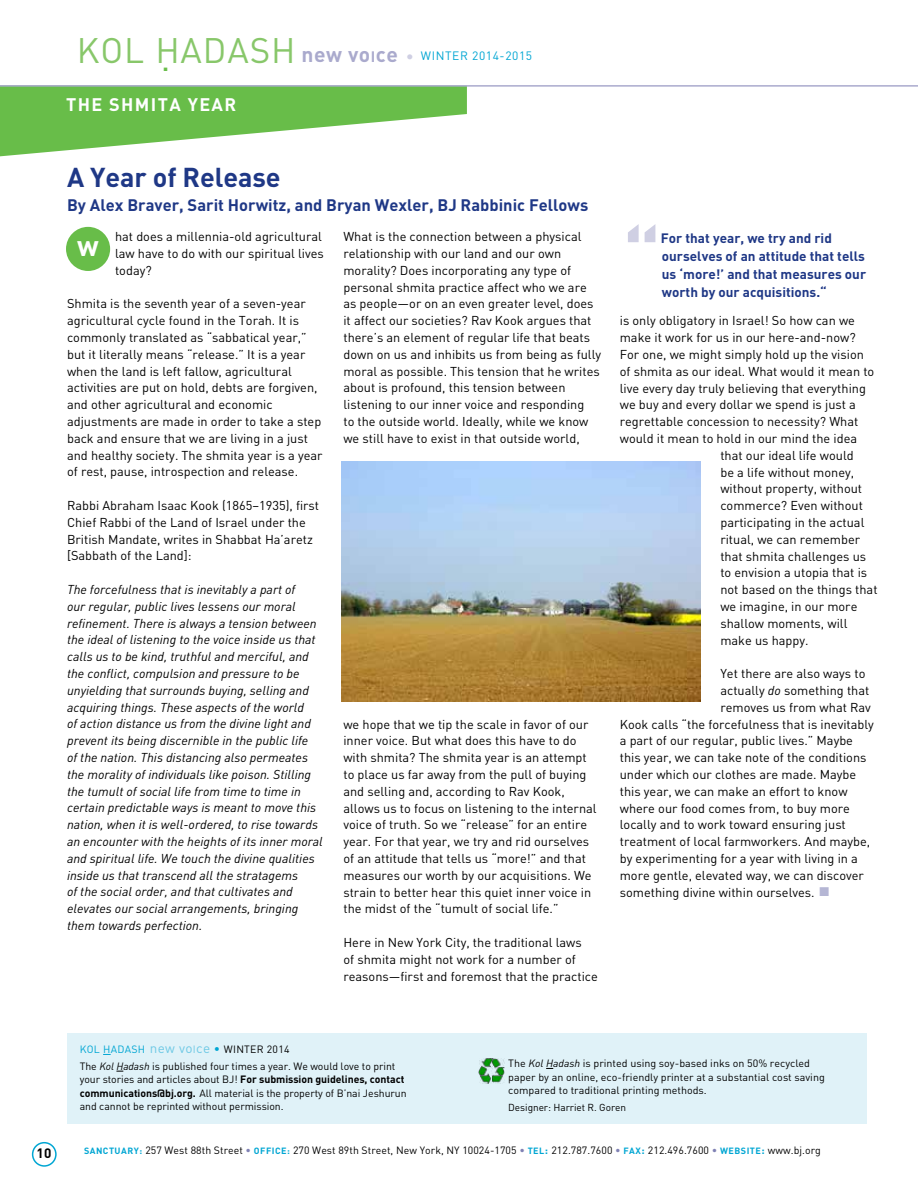
<style>
.page{position:relative;width:918px;height:1188px;background:#fff}
.page>*{position:absolute;margin:0;border:0;box-sizing:border-box;transform-origin:0 0}
.t1{font:700 79.5px "DIN";color:#cfcfe3}
.t2{font:36px "DIN";color:#68bd49}
.t3{font:35.1px "DIN";letter-spacing:.025em;color:#88c76a}
.t4{font:700 28.5px "DIN";color:#fff}
.t5{font:700 27px "DIN";letter-spacing:-.005em;color:#1f3886}
.t6{font:700 18px "DIN";letter-spacing:.075em;color:#fff}
.t7{font:700 16.5px "DIN";color:#1f3886}
.t8{font:700 13.5px/18px "DIN";color:#1f3886}
.t9{font:700 13.5px "DIN";color:#000}
.t10{font:12.75px/16.8px "DIN";color:#000}
.t11{font:italic 12.75px/16.8px "DIN";color:#000}
.t12{font:12px "DIN";letter-spacing:.05em;color:#00a6d3}
.t13{font:10.5px/13.5px "DIN";color:#000}
.t14{font:10.05px "DIN";letter-spacing:-.005em;color:#000}
.s1{font-weight:700;font-size:21px;color:#aaaacd}
.s2{font-weight:700;font-size:15px;color:#aaaacd}
.s3{font-size:15.45px;color:#cfcfe3}
.s4{font-style:italic}
.s5{color:#b5b6d4}
.s6{color:#00a6d3}
.s7{font-size:13.5px;color:#6ec9e5}
.s8{color:#6ec9e5}
.s9{font-size:12px;color:#00a6d3}
.s10{font-weight:700}
.s11{font-weight:700;font-size:9px;color:#00a6d3}
.s12{color:#7f81b4}
.s13{font-weight:700;color:#00a6d3}
</style>
<div class="page">
<div style="left:32px;top:1142px;width:25px;height:25px;border:2px solid #00a6d3;border-radius:50%"></div>
<div style="left:67px;top:1033px;width:800px;height:91px;background:#e0f2f8"></div>
<img style="left:478px;top:1058px;width:27px;height:25px">
<svg style="left:0;top:87px;width:467px;height:69px"></svg>
<div style="left:66px;top:227px;width:44px;height:44px;background:#68bd49;border-radius:50%"></div>
<hr style="left:0;top:85px;width:918px;height:2px;background:#aaaacd">
<img style="left:341px;top:461px;width:359px;height:240px">
<h3 class="t3" style="left:77px;top:28px;width:220px">KOL HADASH</h3>
<h2 class="t2" style="left:161px;top:35px;width:11px">.</h2>
<h3 class="t6" style="left:66px;top:93px;width:172px">THE SHMITA YEAR</h3>
<p class="t12" style="left:302px;top:49px;width:232px"><span class="s1">new vo</span><span class="s2">I</span><span class="s1">ce</span> <span class="s3">•</span> WINTER 2014-2015</p>
<h3 class="t5" style="left:67px;top:159px;width:215px">A Year of Release</h3>
<p class="t7" style="left:67px;top:194px;width:523px">By Alex Braver, Sarit Horwitz, and Bryan Wexler, BJ Rabbinic Fellows</p>
<p class="t10" style="left:115px;top:228px;width:210px">hat does a millennia-old agricultural law have to do with our spiritual lives today?</p>
<p class="t10" style="left:67px;top:295px;width:257px">Shmita is the seventh year of a seven-year agricultural cycle found in the Torah. It is commonly translated as “sabbatical year,” but it literally means “release.” It is a year when the land is left fallow, agricultural activities are put on hold, debts are forgiven, and other agricultural and economic adjustments are made in order to take a step back and ensure that we are living in a just and healthy society. The shmita year is a year of rest, pause, introspection and release.</p>
<p class="t10" style="left:67px;top:497px;width:254px">Rabbi Abraham Isaac Kook (1865–1935), first Chief Rabbi of the Land of Israel under the British Mandate, writes in Shabbat Ha’aretz [Sabbath of the Land]:</p>
<p class="t11" style="left:67px;top:581px;width:257px">The forcefulness that is inevitably a part of<br>our regular, public lives lessens our moral refinement. There is always a tension between the ideal of listening to the voice inside us that calls us to be kind, truthful and merciful, and the conflict, compulsion and pressure to be unyielding that surrounds buying, selling and acquiring things. These aspects of the world<br>of action distance us from the divine light and prevent its being discernible in the public life<br>of the nation. This distancing also permeates the morality of individuals like poison. Stilling the tumult of social life from time to time in certain predictable ways is meant to move this nation, when it is well-ordered, to rise towards an encounter with the heights of its inner moral and spiritual life. We touch the divine qualities inside us that transcend all the stratagems<br>of the social order, and that cultivates and elevates our social arrangements, bringing them towards perfection.</p>
<p class="t10" style="left:343px;top:228px;width:259px">What is the connection between a physical relationship with our land and our own morality? Does incorporating any type of personal shmita practice affect who we are as people—or on an even greater level, does it affect our societies? Rav Kook argues that there’s an element of regular life that beats down on us and inhibits us from being as fully moral as possible. This tension that he writes about is profound, this tension between listening to our inner voice and responding<br>to the outside world. Ideally, while we know we still have to exist in that outside world,</p>
<h3 class="t4" style="left:77px;top:227px;width:23px">w</h3>
<p class="t10" style="left:343px;top:715px;width:255px">we hope that we tip the scale in favor of our inner voice. But what does this have to do with shmita? The shmita year is an attempt to place us far away from the pull of buying and selling and, according to Rav Kook, allows us to focus on listening to the internal voice of truth. So we “release” for an entire year. For that year, we try and rid ourselves of an attitude that tells us “more!” and that measures our worth by our acquisitions. We strain to better hear this quiet inner voice in the midst of the “tumult of social life.”</p>
<p class="t10" style="left:343px;top:934px;width:256px">Here in New York City, the traditional laws<br>of shmita might not work for a number of reasons—first and foremost that the practice</p>
<h1 class="t1" style="left:622px;top:208px;width:40px">“</h1>
<p class="t8" style="left:661px;top:228px;width:207px">For that year, we try and rid ourselves of an attitude that tells us ‘more!’ and that measures our worth by our acquisitions.“</p>
<p class="t10" style="left:620px;top:312px;width:237px">is only obligatory in Israel! So how can we</p>
<p class="t10" style="left:620px;top:329px;width:237px">make it work for us in our here-and-now?</p>
<p class="t10" style="left:620px;top:346px;width:246px">For one, we might simply hold up the vision</p>
<p class="t10" style="left:620px;top:363px;width:256px">of shmita as our ideal. What would it mean to</p>
<p class="t10" style="left:620px;top:379px;width:248px">live every day truly believing that everything</p>
<p class="t10" style="left:620px;top:396px;width:238px">we buy and every dollar we spend is just a</p>
<p class="t10" style="left:620px;top:413px;width:240px">regrettable concession to necessity? What</p>
<p class="t10" style="left:620px;top:430px;width:239px">would it mean to hold in our mind the idea</p>
<p class="t10" style="left:720px;top:447px;width:135px">that our ideal life would</p>
<p class="t10" style="left:720px;top:463px;width:135px">be a life without money,</p>
<p class="t10" style="left:720px;top:480px;width:143px">without property, without</p>
<p class="t10" style="left:720px;top:497px;width:144px">commerce? Even without</p>
<p class="t10" style="left:720px;top:514px;width:146px">participating in the actual</p>
<p class="t10" style="left:720px;top:531px;width:141px">ritual, we can remember</p>
<p class="t10" style="left:720px;top:547px;width:147px">that shmita challenges us</p>
<p class="t10" style="left:720px;top:564px;width:148px">to envision a utopia that is</p>
<p class="t10" style="left:720px;top:581px;width:159px">not based on the things that</p>
<p class="t10" style="left:720px;top:598px;width:139px">we imagine, in our more</p>
<p class="t10" style="left:720px;top:615px;width:129px">shallow moments, will</p>
<p class="t10" style="left:720px;top:631px;width:90px">make us happy.</p>
<p class="t10" style="left:720px;top:665px;width:147px">Yet there are also ways to</p>
<p class="t10" style="left:720px;top:682px;width:150px">actually <span class="s4">do</span> something that</p>
<p class="t10" style="left:720px;top:699px;width:152px">removes us from what Rav</p>
<p class="t10" style="left:620px;top:715px;width:256px">Kook calls “the forcefulness that is inevitably</p>
<p class="t10" style="left:620px;top:732px;width:235px">a part of our regular, public lives.” Maybe</p>
<p class="t10" style="left:620px;top:749px;width:248px">this year, we can take note of the conditions</p>
<p class="t10" style="left:620px;top:766px;width:238px">under which our clothes are made. Maybe</p>
<p class="t10" style="left:620px;top:783px;width:229px">this year, we can make an effort to know</p>
<p class="t10" style="left:620px;top:799px;width:232px">where our food comes from, to buy more</p>
<p class="t10" style="left:620px;top:816px;width:228px">locally and to work toward ensuring just</p>
<p class="t10" style="left:620px;top:833px;width:252px">treatment of local farmworkers. And maybe,</p>
<p class="t10" style="left:620px;top:850px;width:240px">by experimenting for a year with living in a</p>
<p class="t10" style="left:620px;top:867px;width:246px">more gentle, elevated way, we can discover</p>
<p class="t10" style="left:620px;top:883px;width:211px">something divine within ourselves. <span class="s5">■</span></p>
<p class="t9" style="left:36px;top:1145px;width:16px">10</p>
<p class="t13" style="left:80px;top:1041px;width:317px;line-height:16.8px"><span class="s6">KOL HADASH</span> <span class="s7">new vo</span><span class="s8">I</span><span class="s7">ce</span> <span class="s9">•</span> WINTER 2014<br>The <span class="s4">Kol Hadash</span> is published four times a year. We would love to print</p>
<p class="t13" style="left:80px;top:1073px;width:328px">your stories and articles about BJ! <span class="s10">For submission guidelines, contact communications@bj.org.</span> All material is the property of B’nai Jeshurun and cannot be reprinted without permission.</p>
<p class="t13" style="left:508px;top:1056px;width:318px">The <span class="s4">Kol Hadash</span> is printed using soy-based inks on 50% recycled paper by an online, eco-friendly printer at a substantial cost saving compared to traditional printing methods.</p>
<p class="t14" style="left:508px;top:1101px;width:119px">Designer: Harriet R. Goren</p>
<p class="t13" style="left:84px;top:1143px;width:738px"><span class="s11">SANCTUARY:</span> 257 West 88th Street <span class="s12">•</span> <span class="s11">OFFICE:</span> 270 West 89th Street, New York, NY 10024-1705 <span class="s12">•</span> <span class="s11">TEL</span><span class="s13">:</span> 212.787.7600 <span class="s12">•</span> <span class="s11">FAX</span><span class="s13">:</span> 212.496.7600 <span class="s12">•</span> <span class="s11">WEBSITE</span><span class="s13">:</span> www.bj.org</p>
</div>
